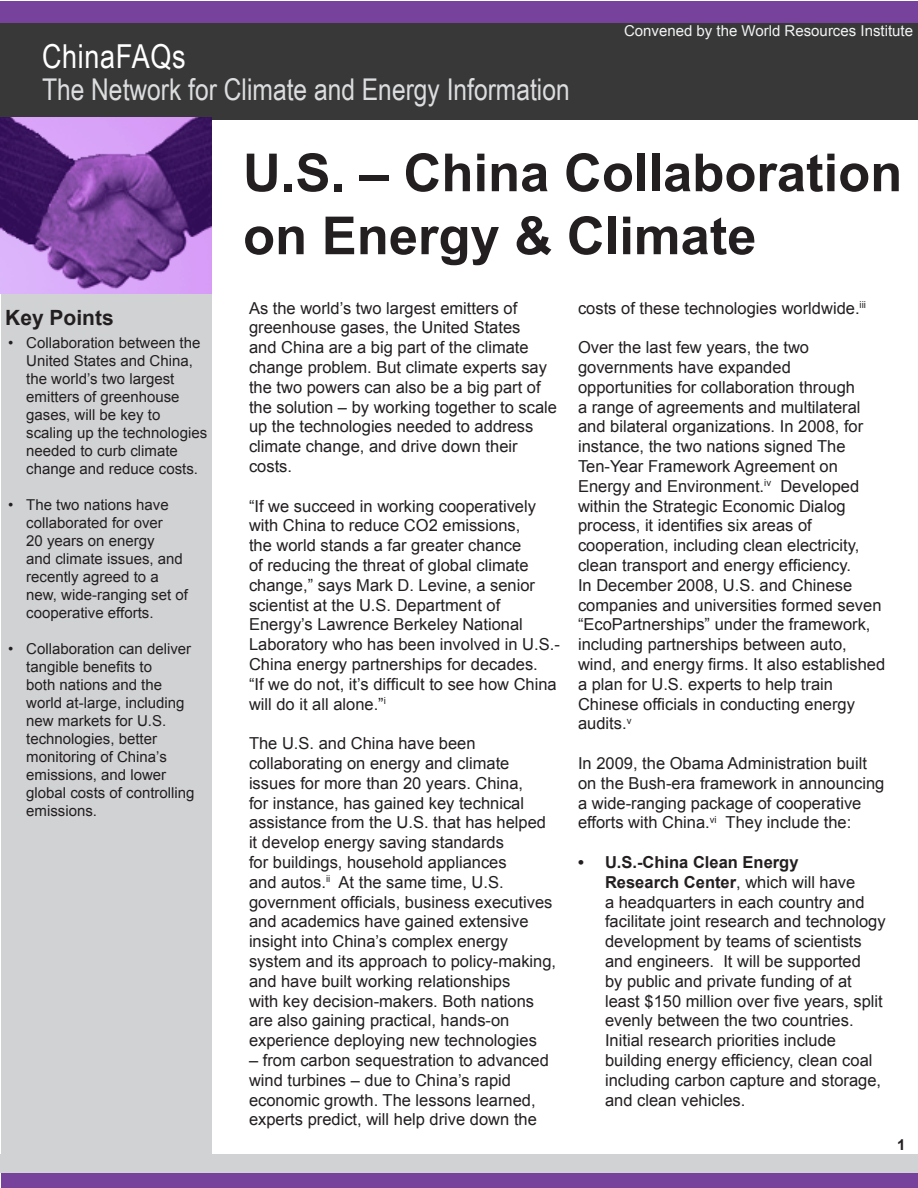
<style>
.page{position:relative;width:918px;height:1188px;background:#fff}
.page>*{position:absolute;margin:0;border:0;box-sizing:border-box;transform-origin:0 0}
.t1{font:700 52.5px/63px "Arial";color:#231f20}
.t2{font:33px "Arial Narrow";letter-spacing:.02em;color:#fff}
.t3{font:30px "Arial Narrow";color:#dcdddf}
.t4{font:700 21px "Arial";color:#231f20}
.t5{font:16.5px/19.8px "Arial";color:#231f20}
.t6{font:700 16.5px "Arial";color:#231f20}
.Paragraph_Style_2{font:15px/18px "Arial";color:#231f20}
.t7{font:15px "Arial";color:#f2f3f4}
.s1{font-weight:700}
</style>
<div class="page">
<div style="left:0;top:1154px;width:918px;height:19px;background:#d1d2d4"></div>
<div style="left:1px;top:1173px;width:917px;height:15px;background:#77429b"></div>
<div style="left:1px;top:1px;width:917px;height:23px;background:#77429b"></div>
<div style="left:0;top:23px;width:918px;height:96px;background:#383839"></div>
<div style="left:1px;top:292px;width:211px;height:863px;background:#d1d2d4"></div>
<img style="left:0;top:118px;width:212px;height:176px">
<p class="t2" style="left:42px;top:33px;width:145px">ChinaFAQs</p>
<p class="t3" style="left:42px;top:67px;width:529px">The Network for Climate and Energy Information</p>
<p class="t7" style="left:624px;top:21px;width:291px">Convened by the World Resources Institute</p>
<p class="t4" style="left:5px;top:304px;width:110px">Key Points</p>
<p class="Paragraph_Style_2" style="left:26px;top:333px;width:182px">Collaboration between the<br>United States and China, the world’s two largest emitters of greenhouse gases, will be key to scaling up the technologies needed to curb climate change and reduce costs.</p>
<p class="Paragraph_Style_2" style="left:26px;top:495px;width:163px">The two nations have collaborated for over<br>20 years on energy<br>and climate issues, and recently agreed to a new, wide-ranging set of cooperative efforts.</p>
<p class="Paragraph_Style_2" style="left:26px;top:639px;width:170px">Collaboration can deliver tangible benefits to<br>both nations and the world at-large, including new markets for U.S. technologies, better monitoring of China’s emissions, and lower global costs of controlling emissions.</p>
<p class="Paragraph_Style_2" style="left:8px;top:333px;width:7px">•</p>
<p class="Paragraph_Style_2" style="left:8px;top:495px;width:7px">•</p>
<p class="Paragraph_Style_2" style="left:8px;top:639px;width:7px">•</p>
<p class="t1" style="left:243px;top:143px;width:661px">U.S. – China Collaboration on Energy &amp; Climate</p>
<p class="t5" style="left:249px;top:298px;width:310px">As the world’s two largest emitters of greenhouse gases, the United States<br>and China are a big part of the climate change problem. But climate experts say the two powers can also be a big part of the solution – by working together to scale up the technologies needed to address climate change, and drive down their costs.</p>
<p class="t5" style="left:249px;top:496px;width:312px">“If we succeed in working cooperatively with China to reduce CO2 emissions,<br>the world stands a far greater chance<br>of reducing the threat of global climate change,” says Mark D. Levine, a senior scientist at the U.S. Department of Energy’s Lawrence Berkeley National Laboratory who has been involved in U.S.- China energy partnerships for decades.<br>“If we do not, it’s difficult to see how China will do it all alone.”<sup>i</sup></p>
<p class="t5" style="left:249px;top:734px;width:309px">The U.S. and China have been collaborating on energy and climate issues for more than 20 years. China,<br>for instance, has gained key technical assistance from the U.S. that has helped it develop energy saving standards<br>for buildings, household appliances<br>and autos.<sup>ii</sup> At the same time, U.S. government officials, business executives and academics have gained extensive insight into China’s complex energy system and its approach to policy-making, and have built working relationships<br>with key decision-makers. Both nations are also gaining practical, hands-on experience deploying new technologies</p>
<p class="t5" style="left:249px;top:1050px;width:301px">– from carbon sequestration to advanced wind turbines – due to China’s rapid economic growth. The lessons learned, experts predict, will help drive down the</p>
<p class="t5" style="left:578px;top:298px;width:289px">costs of these technologies worldwide.<sup>iii</sup></p>
<p class="t5" style="left:578px;top:338px;width:309px">Over the last few years, the two governments have expanded opportunities for collaboration through<br>a range of agreements and multilateral and bilateral organizations. In 2008, for instance, the two nations signed The Ten-Year Framework Agreement on Energy and Environment.<sup>iv</sup> Developed within the Strategic Economic Dialog process, it identifies six areas of cooperation, including clean electricity, clean transport and energy efficiency.<br>In December 2008, U.S. and Chinese companies and universities formed seven “EcoPartnerships” under the framework, including partnerships between auto, wind, and energy firms. It also established a plan for U.S. experts to help train Chinese officials in conducting energy audits.<sup>v</sup></p>
<p class="t5" style="left:578px;top:753px;width:308px">In 2009, the Obama Administration built on the Bush-era framework in announcing a wide-ranging package of cooperative efforts with China.<sup>vi</sup> They include the:</p>
<p class="t5" style="left:605px;top:852px;width:282px"><span class="s1">U.S.-China Clean Energy<br>Research Center</span>, which will have<br>a headquarters in each country and facilitate joint research and technology development by teams of scientists and engineers. It will be supported<br>by public and private funding of at least $150 million over five years, split evenly between the two countries.<br>Initial research priorities include building energy efficiency, clean coal including carbon capture and storage, and clean vehicles.</p>
<p class="t6" style="left:578px;top:851px;width:7px">•</p>
</div>
